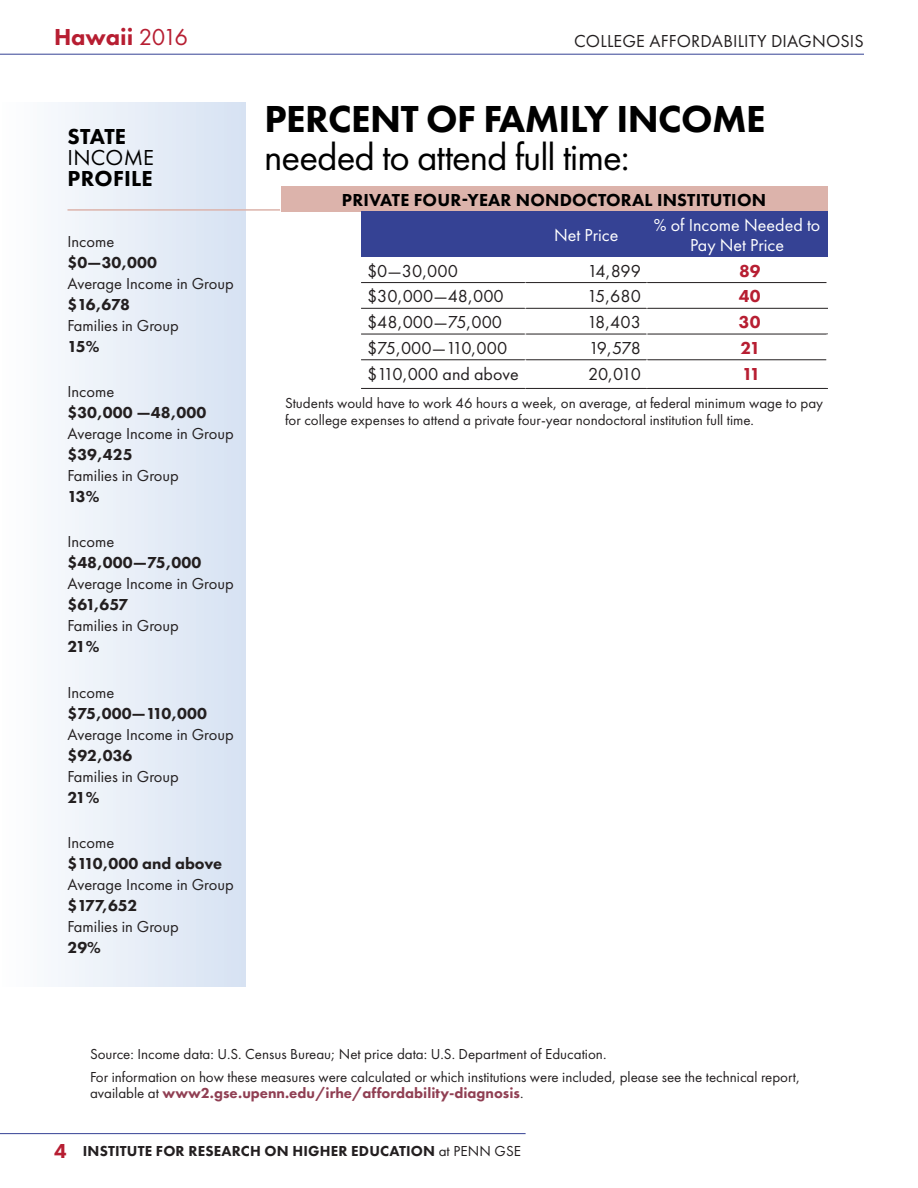
<style>
.page{position:relative;width:918px;height:1188px;background:#fff}
.page>*{position:absolute;margin:0;border:0;box-sizing:border-box;transform-origin:0 0}
.t1{font:39px "Futura PT";letter-spacing:-.025em;color:#000}
.t2{font:800 39px "Futura PT";letter-spacing:-.015em;color:#000}
.t3{font:800 24px "Futura PT";color:#b71e32}
.t4{font:800 22.5px "Futura PT";letter-spacing:.01em;color:#000}
.t5{font:22.5px "Futura PT";letter-spacing:.01em;color:#000}
.t6{font:18px "Futura PT";color:#231f20}
.t7{font:800 18px "Futura PT";letter-spacing:.01em;color:#000}
.t8{font:18px/19.5px "Futura PT";color:#fff;text-align:center}
.t9{font:800 18px "Futura PT";letter-spacing:-.01em;color:#b71e32}
.t10{font:16.5px "Futura PT";color:#231f20}
.t11{font:800 16.5px "Futura PT";color:#231f20}
.t12{font:15px/16.5px "Futura PT";color:#231f20}
.t13{font:800 15px "Futura PT";color:#903f53}
.t14{font:800 15px "Futura PT";letter-spacing:.01em;color:#231f20}
.s1{font-weight:400}
.s2{font-weight:400;color:#231f20}
.s3{font-size:21px;color:#b71e32}
</style>
<div class="page">
<hr style="left:0;top:1133px;width:526px;height:1px;background:#354294">
<hr style="left:0;top:54px;width:864px;height:1px;background:#354294">
<div style="left:0;top:102px;width:246px;height:885px;background:linear-gradient(to right,#fefefe,#d6e2f2)"></div>
<hr style="left:68px;top:209px;width:217px;height:2px;background:#dcb3ab">
<hr style="left:280px;top:187px;width:2px;height:24px;background:#fff">
<hr style="left:361px;top:308px;width:164px;height:1px;background:#231f20">
<hr style="left:525px;top:308px;width:122px;height:1px;background:#231f20">
<hr style="left:647px;top:308px;width:181px;height:1px;background:#231f20">
<hr style="left:361px;top:282px;width:164px;height:1px;background:#231f20">
<hr style="left:525px;top:282px;width:122px;height:1px;background:#231f20">
<hr style="left:647px;top:282px;width:179px;height:1px;background:#231f20">
<hr style="left:361px;top:388px;width:164px;height:1px;background:#231f20">
<hr style="left:525px;top:388px;width:122px;height:1px;background:#231f20">
<hr style="left:647px;top:388px;width:181px;height:1px;background:#231f20">
<hr style="left:361px;top:359px;width:164px;height:1px;background:#231f20">
<hr style="left:525px;top:359px;width:122px;height:1px;background:#231f20">
<hr style="left:647px;top:359px;width:179px;height:1px;background:#231f20">
<hr style="left:361px;top:334px;width:164px;height:1px;background:#231f20">
<hr style="left:525px;top:334px;width:122px;height:1px;background:#231f20">
<hr style="left:647px;top:334px;width:181px;height:1px;background:#231f20">
<hr style="left:826px;top:334px;width:2px;height:26px;background:#fff">
<hr style="left:646px;top:334px;width:2px;height:25px;background:#fff">
<div style="left:281px;top:186px;width:546px;height:26px;background:#dcb3ab"></div>
<div style="left:361px;top:212px;width:164px;height:45px;background:#354294"></div>
<div style="left:525px;top:212px;width:122px;height:45px;background:#354294"></div>
<div style="left:647px;top:212px;width:180px;height:45px;background:#354294"></div>
<h2 class="t3" style="left:54px;top:22px;width:136px">Hawaii <span class="s1">2016</span></h2>
<p class="t6" style="left:574px;top:30px;width:291px">COLLEGE AFFORDABILITY DIAGNOSIS</p>
<h1 class="t2" style="left:264px;top:95px;width:503px">PERCENT OF FAMILY INCOME</h1>
<p class="t4" style="left:68px;top:123px;width:60px">STATE</p>
<h1 class="t5" style="left:68px;top:144px;width:88px">INCOME</h1>
<h1 class="t1" style="left:264px;top:134px;width:367px">needed to attend full time:</h1>
<h3 class="t4" style="left:68px;top:165px;width:87px">PROFILE</h3>
<p class="t7" style="left:342px;top:188px;width:426px">PRIVATE FOUR-YEAR NONDOCTORAL INSTITUTION</p>
<p class="t10" style="left:68px;top:232px;width:48px">Income</p>
<p class="t11" style="left:68px;top:252px;width:91px">$0—30,000</p>
<p class="t8" style="left:554px;top:225px;width:66px">Net Price</p>
<p class="t8" style="left:654px;top:215px;width:168px">% of Income Needed to<br>Pay Net Price</p>
<p class="t6" style="left:367px;top:260px;width:92px">$0—30,000</p>
<p class="t6" style="left:588px;top:260px;width:55px">14,899</p>
<p class="t9" style="left:739px;top:259px;width:23px">89</p>
<p class="t10" style="left:68px;top:274px;width:168px">Average Income in Group</p>
<p class="t6" style="left:367px;top:286px;width:138px">$30,000—48,000</p>
<p class="t6" style="left:587px;top:286px;width:55px">15,680</p>
<p class="t9" style="left:739px;top:285px;width:23px">40</p>
<p class="t11" style="left:68px;top:294px;width:64px">$16,678</p>
<p class="t10" style="left:68px;top:316px;width:113px">Families in Group</p>
<p class="t6" style="left:367px;top:311px;width:137px">$48,000—75,000</p>
<p class="t6" style="left:587px;top:311px;width:55px">18,403</p>
<p class="t9" style="left:739px;top:311px;width:23px">30</p>
<p class="t11" style="left:68px;top:336px;width:33px">15%</p>
<p class="t6" style="left:367px;top:337px;width:142px">$75,000—110,000</p>
<p class="t6" style="left:589px;top:337px;width:54px">19,578</p>
<p class="t9" style="left:741px;top:337px;width:21px">21</p>
<p class="t10" style="left:68px;top:382px;width:48px">Income</p>
<p class="t11" style="left:68px;top:402px;width:140px">$30,000 —48,000</p>
<p class="t10" style="left:68px;top:424px;width:168px">Average Income in Group</p>
<p class="t11" style="left:68px;top:444px;width:67px">$39,425</p>
<p class="t10" style="left:68px;top:466px;width:113px">Families in Group</p>
<p class="t11" style="left:68px;top:486px;width:33px">13%</p>
<p class="t10" style="left:68px;top:532px;width:48px">Income</p>
<p class="t11" style="left:68px;top:553px;width:135px">$48,000—75,000</p>
<p class="t10" style="left:68px;top:574px;width:168px">Average Income in Group</p>
<p class="t11" style="left:68px;top:595px;width:63px">$61,657</p>
<p class="t10" style="left:68px;top:616px;width:113px">Families in Group</p>
<p class="t11" style="left:68px;top:637px;width:33px">21%</p>
<p class="t10" style="left:68px;top:682px;width:48px">Income</p>
<p class="t11" style="left:68px;top:703px;width:141px">$75,000—110,000</p>
<p class="t10" style="left:68px;top:724px;width:168px">Average Income in Group</p>
<p class="t11" style="left:68px;top:745px;width:67px">$92,036</p>
<p class="t10" style="left:68px;top:766px;width:113px">Families in Group</p>
<p class="t11" style="left:68px;top:787px;width:33px">21%</p>
<p class="t10" style="left:68px;top:832px;width:48px">Income</p>
<p class="t11" style="left:68px;top:853px;width:156px">$110,000 and above</p>
<p class="t10" style="left:68px;top:874px;width:168px">Average Income in Group</p>
<p class="t11" style="left:68px;top:895px;width:71px">$177,652</p>
<p class="t10" style="left:68px;top:916px;width:113px">Families in Group</p>
<p class="t11" style="left:68px;top:937px;width:35px">29%</p>
<p class="t6" style="left:367px;top:363px;width:153px">$110,000 and above</p>
<p class="t6" style="left:588px;top:363px;width:54px">20,010</p>
<p class="t9" style="left:742px;top:362px;width:20px">11</p>
<p class="t12" style="left:285px;top:395px;width:540px">Students would have to work 46 hours a week, on average, at federal minimum wage to pay for college expenses to attend a private four-year nondoctoral institution full time.</p>
<p class="t12" style="left:90px;top:1043px;width:712px;line-height:22px">Source: Income data: U.S. Census Bureau; Net price data: U.S. Department of Education.<br>For information on how these measures were calculated or which institutions were included, please see the technical report,</p>
<p class="t13" style="left:90px;top:1084px;width:435px"><span class="s2">available at</span> www2.gse.upenn.edu/irhe/affordability-diagnosis<span class="s2">.</span></p>
<p class="t14" style="left:54px;top:1141px;width:469px"><span class="s3">4</span> INSTITUTE FOR RESEARCH ON HIGHER EDUCATION <span class="s1">at PENN GSE</span></p>
</div>
